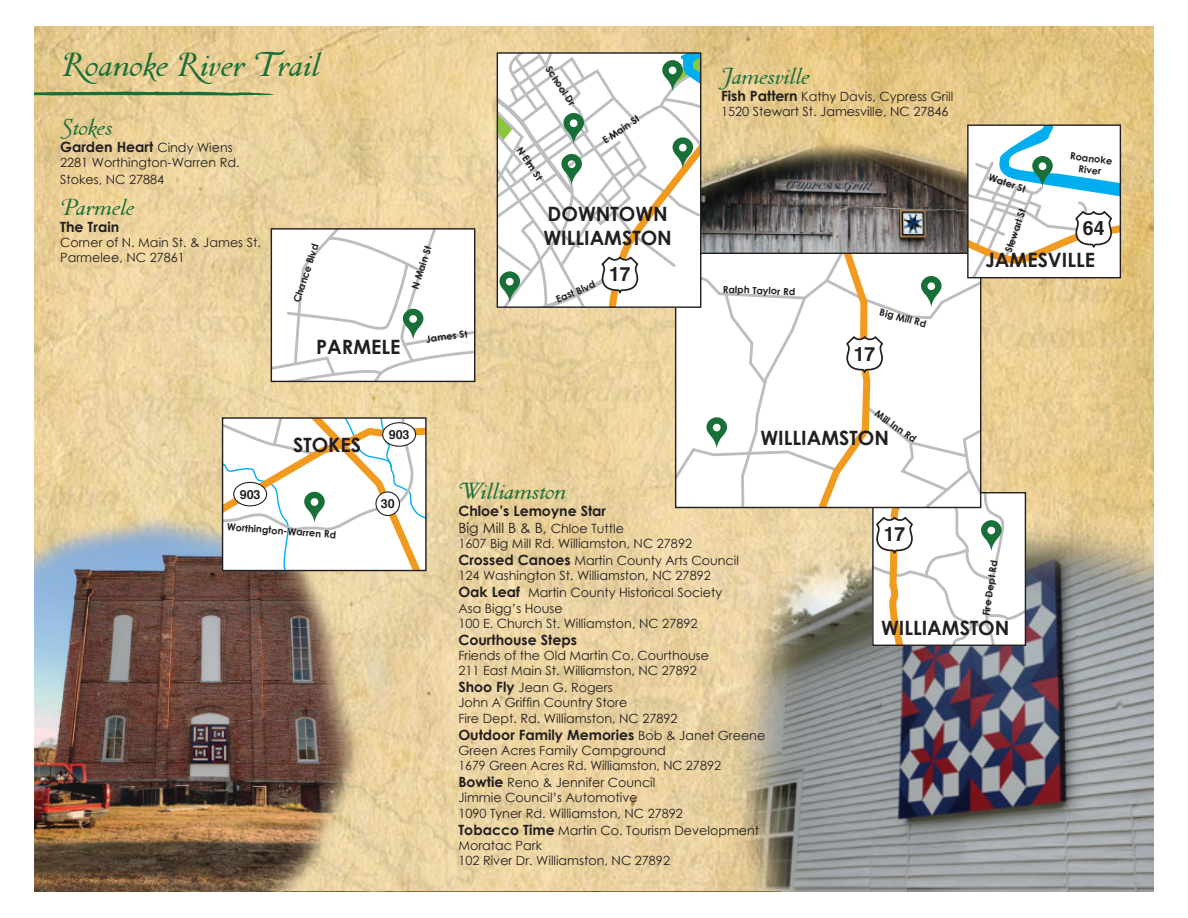
<style>
.page{position:relative;width:1188px;height:918px;background:#fff}
.page>*{position:absolute;margin:0;border:0;box-sizing:border-box;transform-origin:0 0}
.t1{font:36.75px "Pastonchi Swash Caps";color:#186f38}
.t2{font:25.35px "Pastonchi Swash Caps";color:#186f38}
.t3{font:700 19.8px/23.7px "Century Gothic";color:#231f20}
.t4{font:700 19.5px "Helvetica";color:#231f20}
.t5{font:700 14.1px/17px "Century Gothic";color:#231f20}
.t6{font:12.75px/15.3px "Century Gothic";color:#231f20}
.t7{font:700 12.45px "Helvetica";color:#231f20}
.t8{font:700 9.75px/11.7px "Century Gothic";color:#231f20;text-align:center}
.s1{font-weight:400;font-size:12.75px}
.s2{font-weight:700;font-size:14.1px}
.s3{font-weight:400}
</style>
<div class="page">
<img style="left:35px;top:27px;width:1118px;height:864px">
<img style="left:35px;top:891px;width:745px;height:1px">
<img style="left:735px;top:510px;width:418px;height:381px">
<img style="left:35px;top:510px;width:431px;height:381px">
<svg style="left:223px;top:418px;width:203px;height:153px"></svg>
<svg style="left:271px;top:229px;width:204px;height:152px"></svg>
<svg style="left:35px;top:91px;width:241px;height:5px"></svg>
<svg style="left:497px;top:53px;width:623px;height:592px"></svg>
<h1 class="t1" style="left:60px;top:43px;width:260px">Roanoke River Trail</h1>
<h2 class="t2" style="left:60px;top:112px;width:53px">Stokes</h2>
<p class="t5" style="left:60px;top:138px;width:174px">Garden Heart <span class="s1">Cindy Wiens</span></p>
<p class="t6" style="left:60px;top:154px;width:181px;line-height:17px">2281 Worthington-Warren Rd.<br>Stokes, NC 27884</p>
<h2 class="t2" style="left:60px;top:191px;width:75px">Parmele</h2>
<p class="t5" style="left:60px;top:217px;width:61px">The Train</p>
<p class="t6" style="left:60px;top:234px;width:202px">Corner of N. Main St. &amp; James St.<br>Parmelee, NC 27861</p>
<p class="t8" style="left:291px;top:300px;width:63px;rotate:-72deg">Chance Blvd</p>
<h3 class="t3" style="left:316px;top:334px;width:86px">PARMELE</h3>
<p class="t8" style="left:409px;top:287px;width:46px;rotate:-72deg">N Main St</p>
<p class="t8" style="left:425px;top:333px;width:43px;rotate:-8deg">James St</p>
<h3 class="t3" style="left:293px;top:433px;width:70px">STOKES</h3>
<p class="t7" style="left:389px;top:427px;width:22px">903</p>
<p class="t8" style="left:553px;top:64px;width:46px;rotate:56deg">School Dr</p>
<p class="t8" style="left:524px;top:145px;width:39px;rotate:56deg">N Elm St</p>
<p class="t8" style="left:600px;top:136px;width:44px;rotate:-34deg">E Main St</p>
<h3 class="t3" style="left:543px;top:201px;width:130px">DOWNTOWN<br>WILLIAMSTON</h3>
<p class="t8" style="left:554px;top:294px;width:43px;rotate:-22deg">East Blvd</p>
<h3 class="t4" style="left:609px;top:262px;width:23px">17</h3>
<h2 class="t2" style="left:721px;top:60px;width:89px">Jamesville</h2>
<p class="t6" style="left:721px;top:88px;width:234px"><span class="s2">Fish Pattern</span> Kathy Davis, Cypress Grill<br>1520 Stewart St. Jamesville, NC 27846</p>
<p class="t8" style="left:723px;top:283px;width:74px;rotate:2deg">Ralph Taylor Rd</p>
<p class="t8" style="left:882px;top:306px;width:49px;rotate:15deg">Big Mill Rd</p>
<h3 class="t4" style="left:854px;top:342px;width:23px">17</h3>
<p class="t8" style="left:880px;top:407px;width:49px;rotate:35deg">Mill Inn Rd</p>
<h3 class="t3" style="left:761px;top:425px;width:130px">WILLIAMSTON</h3>
<p class="t8" style="left:991px;top:171px;width:40px;rotate:19deg">Water St</p>
<p class="t8" style="left:1071px;top:150px;width:44px;rotate:6deg">Roanoke<br>River</p>
<p class="t8" style="left:1002px;top:250px;width:47px;rotate:-71deg">Stewart St</p>
<h3 class="t4" style="left:1083px;top:217px;width:23px">64</h3>
<h3 class="t3" style="left:985px;top:247px;width:111px">JAMESVILLE</h3>
<p class="t7" style="left:240px;top:487px;width:22px">903</p>
<p class="t8" style="left:227px;top:521px;width:111px;rotate:4deg">Worthington-Warren Rd</p>
<p class="t7" style="left:381px;top:496px;width:15px">30</p>
<h2 class="t2" style="left:458px;top:476px;width:108px">Williamston</h2>
<p class="t5" style="left:458px;top:502px;width:167px">Chloe’s Lemoyne Star<br><span class="s3">Big Mill B &amp; B,</span> <span class="s1">Chloe Tuttle</span></p>
<p class="t6" style="left:458px;top:535px;width:282px;line-height:17px">1607 Big Mill Rd. Williamston, NC 27892<br><span class="s2">Crossed Canoes</span> Martin County Arts Council</p>
<p class="t6" style="left:458px;top:567px;width:265px;line-height:17px">124 Washington St. Williamston, NC 27892<br><span class="s2">Oak Leaf</span> Martin County Historical Society</p>
<p class="t6" style="left:458px;top:600px;width:241px">Asa Bigg’s House<br>100 E. Church St. Williamston, NC 27892</p>
<p class="t5" style="left:458px;top:631px;width:120px">Courthouse Steps</p>
<p class="t6" style="left:458px;top:648px;width:252px">Friends of the Old Martin Co. Courthouse<br>211 East Main St. Williamston, NC 27892</p>
<p class="t6" style="left:458px;top:680px;width:221px"><span class="s2">Shoo Fly</span> Jean G. Rogers<br>John A Griffin Country Store<br>Fire Dept. Rd. Williamston, NC 27892</p>
<p class="t5" style="left:458px;top:725px;width:308px">Outdoor Family Memories <span class="s1">Bob &amp; Janet Greene</span></p>
<p class="t6" style="left:458px;top:742px;width:264px">Green Acres Family Campground<br>1679 Green Acres Rd. Williamston, NC 27892</p>
<p class="t6" style="left:458px;top:775px;width:226px"><span class="s2">Bowtie</span> Reno &amp; Jennifer Council<br>Jimmie Council’s Automotive<br>1090 Tyner Rd. Williamston, NC 27892</p>
<p class="t6" style="left:458px;top:822px;width:302px"><span class="s2">Tobacco Time</span> Martin Co. Tourism Development<br>Moratac Park<br>102 River Dr. Williamston, NC 27892</p>
<h3 class="t4" style="left:884px;top:522px;width:23px">17</h3>
<p class="t8" style="left:980px;top:615px;width:58px;rotate:-82deg">Fire Dept Rd</p>
<h3 class="t3" style="left:881px;top:615px;width:130px">WILLIAMSTON</h3>
</div>
